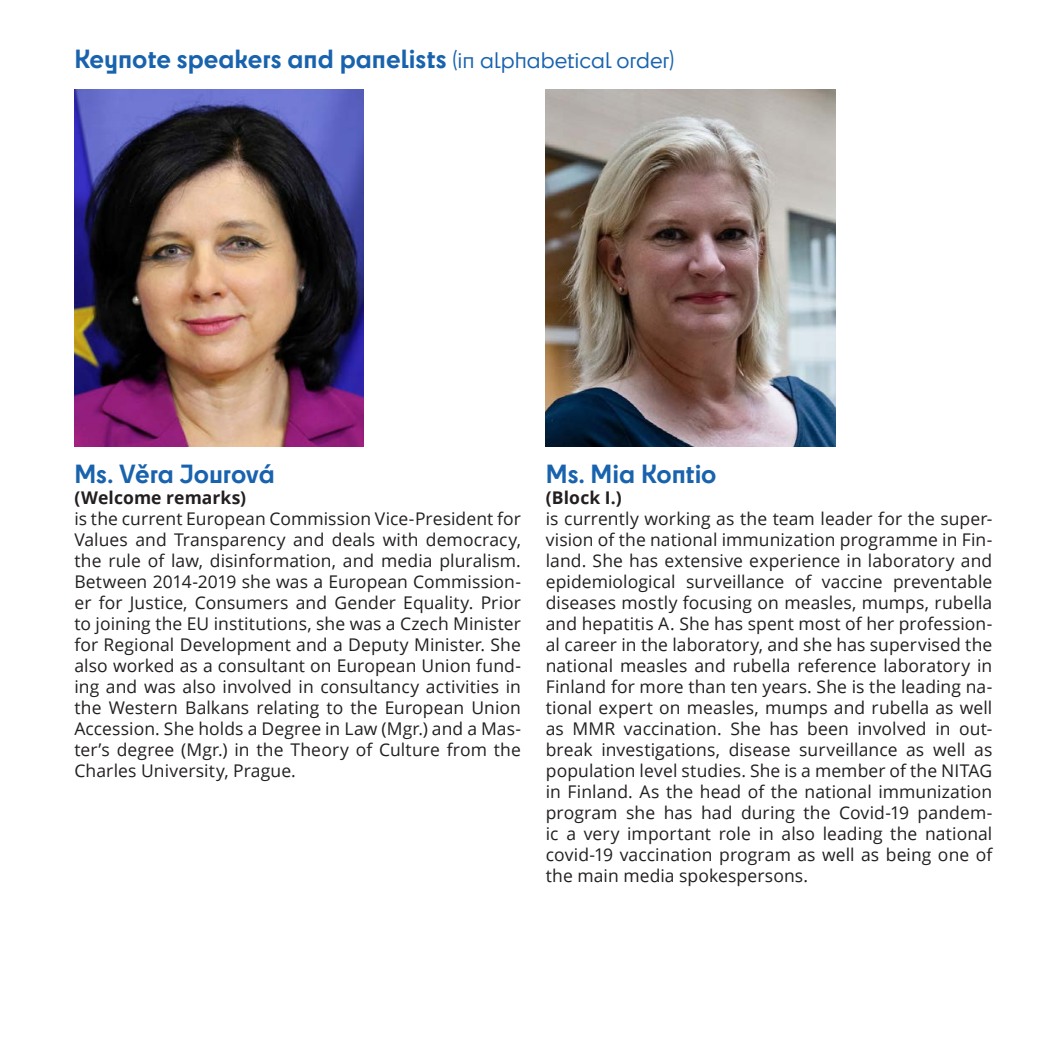
<style>
.page{position:relative;width:1042px;height:1042px;background:#fff}
.page>*{position:absolute;margin:0;border:0;box-sizing:border-box;transform-origin:0 0}
.t1{font:700 24.5px "Cy";color:#1963ae}
.t2{font:17.5px/21px "Open Sans";letter-spacing:.005em;color:#231f20;text-align:justify}
.t3{font:700 17.5px "Open Sans";letter-spacing:.005em;color:#231f20}
.s1{font-weight:400;font-size:21px}
</style>
<div class="page">
<img style="left:74px;top:89px;width:290px;height:357px">
<img style="left:546px;top:89px;width:289px;height:357px">
<h1 class="t1" style="left:74px;top:41px;width:601px">Keynote speakers and panelists <span class="s1">(in alphabetical order)</span></h1>
<h1 class="t1" style="left:74px;top:455px;width:202px">Ms. Věra Jourová</h1>
<p class="t3" style="left:74px;top:485px;width:173px">(Welcome remarks)</p>
<p class="t2" style="left:74px;top:508px;width:448px">is the current European Commission Vice-President for Values and Transparency and deals with democracy, the rule of law, disinformation, and media pluralism.<br>Between 2014-2019 she was a European Commission&shy;er for Justice, Consumers and Gender Equality. Prior to joining the EU institutions, she was a Czech Minister for Regional Development and a Deputy Minister. She also worked as a consultant on European Union fund&shy;ing and was also involved in consultancy activities in the Western Balkans relating to the European Union Accession. She holds a Degree in Law (Mgr.) and a Mas&shy;ter’s degree (Mgr.) in the Theory of Culture from the Charles University, Prague.</p>
<h1 class="t1" style="left:546px;top:455px;width:172px">Ms. Mia Kontio</h1>
<p class="t3" style="left:546px;top:485px;width:77px">(Block I.)</p>
<p class="t2" style="left:546px;top:508px;width:448px">is currently working as the team leader for the super&shy;vision of the national immunization programme in Fin&shy;land. She has extensive experience in laboratory and epidemiological surveillance of vaccine preventable diseases mostly focusing on measles, mumps, rubella and hepatitis A. She has spent most of her profession&shy;al career in the laboratory, and she has supervised the national measles and rubella reference laboratory in Finland for more than ten years. She is the leading na&shy;tional expert on measles, mumps and rubella as well as MMR vaccination. She has been involved in out&shy;break investigations, disease surveillance as well as population level studies. She is a member of the NITAG in Finland. As the head of the national immunization program she has had during the Covid-19 pandem&shy;ic a very important role in also leading the national covid-19 vaccination program as well as being one of the main media spokespersons.</p>
</div>
